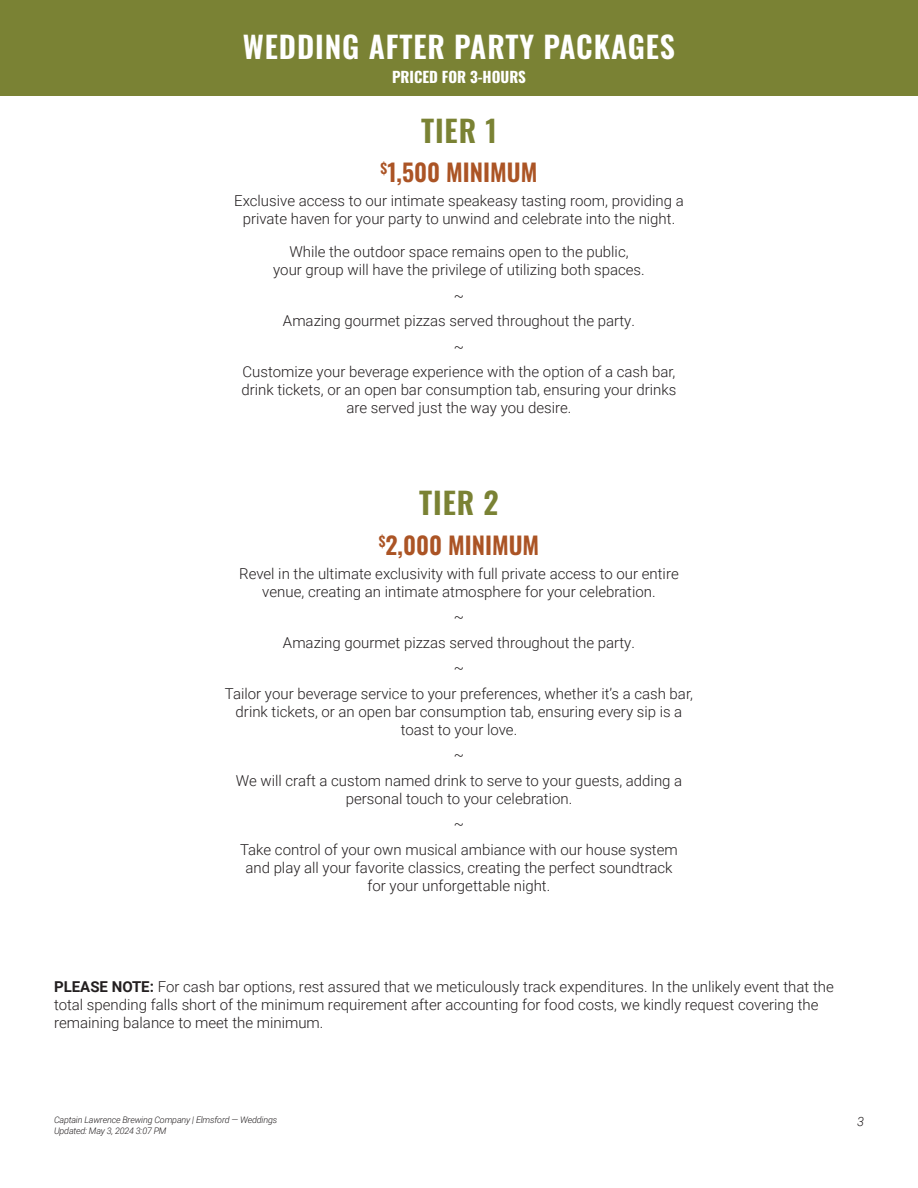
<style>
.page{position:relative;width:918px;height:1188px;background:#fff}
.page>*{position:absolute;margin:0;border:0;box-sizing:border-box;transform-origin:0 0}
.t1{font:600 30px "Oswald";letter-spacing:.03em;color:#fff}
.t2{font:600 30px "Oswald";letter-spacing:.03em;color:#7a8234}
.food-package-h1{font:600 24px "Oswald";color:#ab5425}
.food-package-sub2{font:300 15px/18px "Roboto";color:#231f20;text-align:center}
.bullet_copy{font:300 15px/18px "Roboto";color:#231f20}
.t3{font:700 15px "Oswald";color:#fff}
.t4{font:italic 300 12.75px "Roboto";color:#231f20}
.t5{font:italic 300 9px "Roboto";letter-spacing:-.02em;color:#231f20}
.s1{font-weight:700}
</style>
<div class="page">
<div style="left:0;top:0;width:918px;height:95px;background:#7a8234"></div>
<p class="t1" style="left:243px;top:31px;width:434px">WEDDING AFTER PARTY PACKAGES</p>
<p class="t3" style="left:392px;top:69px;width:135px">PRICED FOR 3-HOURS</p>
<p class="t2" style="left:421px;top:115px;width:77px">TIER 1</p>
<p class="food-package-h1" style="left:381px;top:160px;width:158px"><sup>$</sup>1,500 MINIMUM</p>
<p class="food-package-sub2" style="left:234px;top:192px;width:451px">Exclusive access to our intimate speakeasy tasting room, providing a private haven for your party to unwind and celebrate into the night.</p>
<p class="food-package-sub2" style="left:273px;top:243px;width:373px">While the outdoor space remains open to the public, your group will have the privilege of utilizing both spaces.</p>
<p class="bullet_copy" style="left:454px;top:286px;width:12px">~</p>
<p class="food-package-sub2" style="left:283px;top:312px;width:354px">Amazing gourmet pizzas served throughout the party.</p>
<p class="bullet_copy" style="left:454px;top:337px;width:12px">~</p>
<p class="food-package-sub2" style="left:241px;top:363px;width:436px">Customize your beverage experience with the option of a cash bar, drink tickets, or an open bar consumption tab, ensuring your drinks are served just the way you desire.</p>
<p class="t2" style="left:419px;top:487px;width:81px">TIER 2</p>
<p class="food-package-h1" style="left:379px;top:532px;width:162px"><sup>$</sup>2,000 MINIMUM</p>
<p class="food-package-sub2" style="left:239px;top:564px;width:441px">Revel in the ultimate exclusivity with full private access to our entire venue, creating an intimate atmosphere for your celebration.</p>
<p class="bullet_copy" style="left:454px;top:608px;width:12px">~</p>
<p class="food-package-sub2" style="left:283px;top:633px;width:354px">Amazing gourmet pizzas served throughout the party.</p>
<p class="bullet_copy" style="left:454px;top:659px;width:12px">~</p>
<p class="food-package-sub2" style="left:225px;top:684px;width:470px">Tailor your beverage service to your preferences, whether it’s a cash bar, drink tickets, or an open bar consumption tab, ensuring every sip is a toast to your love.</p>
<p class="bullet_copy" style="left:454px;top:746px;width:12px">~</p>
<p class="food-package-sub2" style="left:236px;top:771px;width:448px">We will craft a custom named drink to serve to your guests, adding a personal touch to your celebration.</p>
<p class="bullet_copy" style="left:454px;top:815px;width:12px">~</p>
<p class="food-package-sub2" style="left:240px;top:840px;width:439px">Take control of your own musical ambiance with our house system and play all your favorite classics, creating the perfect soundtrack for your unforgettable night.</p>
<p class="bullet_copy" style="left:54px;top:977px;width:781px"><span class="s1">PLEASE NOTE:</span> For cash bar options, rest assured that we meticulously track expenditures. In the unlikely event that the total spending falls short of the minimum requirement after accounting for food costs, we kindly request covering the remaining balance to meet the minimum.</p>
<p class="t5" style="left:54px;top:1114px;width:225px">Captain Lawrence Brewing Company | Elmsford — Weddings</p>
<p class="t4" style="left:857px;top:1112px;width:8px">3</p>
<p class="t5" style="left:54px;top:1124px;width:114px">Updated: May 3, 2024 3:07 PM</p>
</div>
